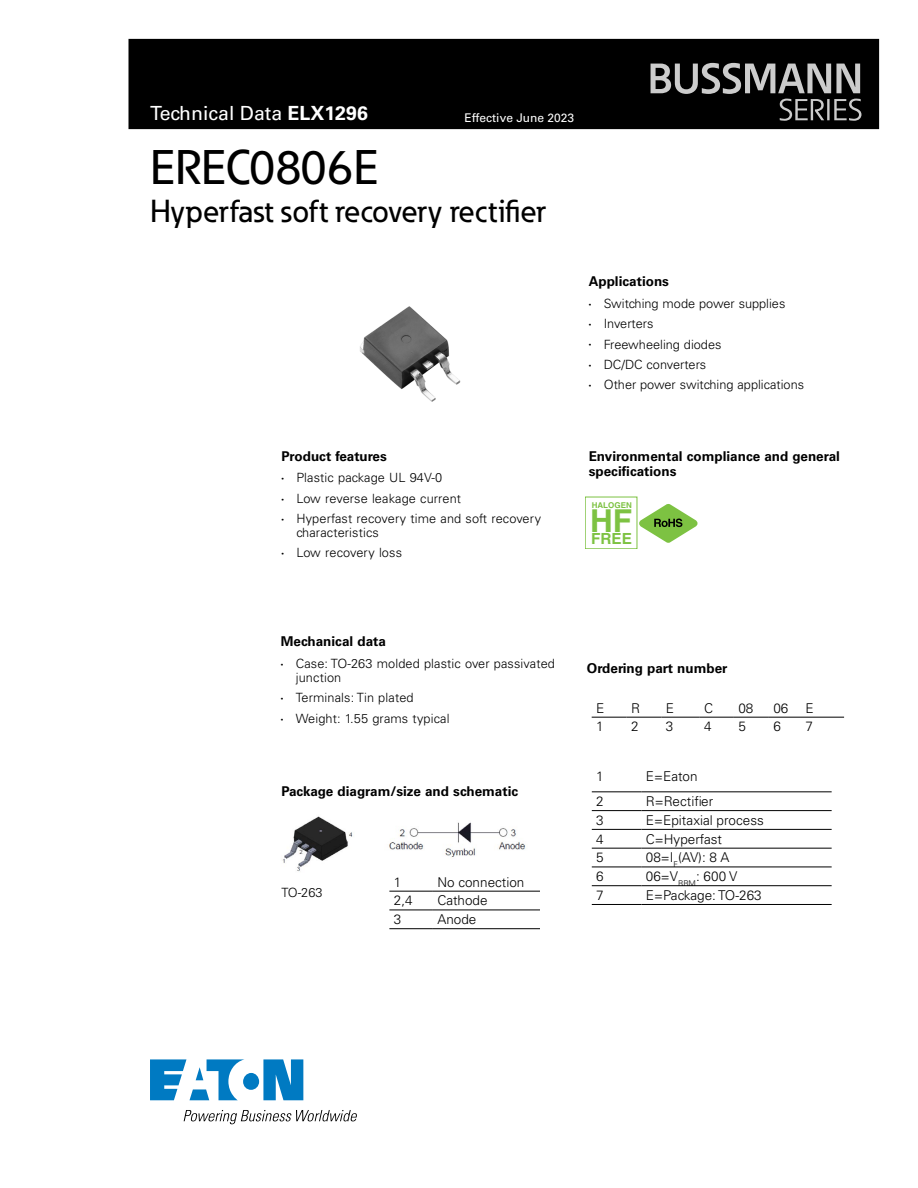
<style>
.page{position:relative;width:918px;height:1188px;background:#fff}
.page>*{position:absolute;margin:0;border:0;box-sizing:border-box;transform-origin:0 0}
.t1{font:500 48px "Eaton";color:#000}
.t2{font:700 31.65px "Helvetica";color:#7dc242}
.t3{font:500 31.5px "Eaton";color:#000}
.t4{font:19.5px "Univers LT Std";color:#fff}
.t5{font:700 15.3px "Helvetica";color:#7dc242}
.t6{font:300 13.5px "Univers LT Std";color:#000}
.t7{font:700 13.5px/15px "Univers LT Std";color:#000}
.t8{font:300 12.75px/14.2px "Univers LT Std";letter-spacing:.01em;color:#000}
.t9{font:12px "Univers LT Std";color:#fff}
.t10{font:700 7.95px "Helvetica";color:#7dc242}
.s1{font-weight:700}
.s2{font-family:"Myriad Pro";font-weight:400;font-size:9px}
</style>
<div class="page">
<div style="left:129px;top:39px;width:750px;height:90px;background:#000"></div>
<svg style="left:651px;top:63px;width:210px;height:58px"></svg>
<svg style="left:150px;top:1059px;width:153px;height:41px"></svg>
<svg style="left:184px;top:1110px;width:173px;height:14px"></svg>
<svg style="left:639px;top:504px;width:59px;height:39px"></svg>
<hr style="left:592px;top:717px;width:35px;height:1px;background:#000">
<hr style="left:627px;top:717px;width:34px;height:1px;background:#000">
<hr style="left:661px;top:717px;width:39px;height:1px;background:#000">
<hr style="left:700px;top:717px;width:34px;height:1px;background:#000">
<hr style="left:734px;top:717px;width:35px;height:1px;background:#000">
<hr style="left:769px;top:717px;width:32px;height:1px;background:#000">
<hr style="left:801px;top:717px;width:43px;height:1px;background:#000">
<hr style="left:592px;top:792px;width:49px;height:1px;background:#000">
<hr style="left:641px;top:792px;width:191px;height:1px;background:#000">
<hr style="left:592px;top:810px;width:49px;height:1px;background:#000">
<hr style="left:641px;top:810px;width:191px;height:1px;background:#000">
<hr style="left:592px;top:829px;width:49px;height:1px;background:#000">
<hr style="left:641px;top:829px;width:191px;height:1px;background:#000">
<hr style="left:592px;top:848px;width:49px;height:1px;background:#000">
<hr style="left:641px;top:848px;width:191px;height:1px;background:#000">
<hr style="left:592px;top:867px;width:49px;height:1px;background:#000">
<hr style="left:641px;top:867px;width:191px;height:1px;background:#000">
<hr style="left:592px;top:885px;width:49px;height:1px;background:#000">
<hr style="left:641px;top:885px;width:191px;height:1px;background:#000">
<hr style="left:592px;top:904px;width:49px;height:1px;background:#000">
<hr style="left:641px;top:904px;width:191px;height:1px;background:#000">
<img style="left:282px;top:816px;width:71px;height:55px">
<img style="left:389px;top:822px;width:137px;height:36px">
<img style="left:360px;top:306px;width:101px;height:96px">
<hr style="left:389px;top:891px;width:44px;height:1px;background:#000">
<hr style="left:433px;top:891px;width:107px;height:1px;background:#000">
<hr style="left:389px;top:910px;width:44px;height:1px;background:#000">
<hr style="left:433px;top:910px;width:107px;height:1px;background:#000">
<hr style="left:389px;top:928px;width:44px;height:1px;background:#000">
<hr style="left:433px;top:928px;width:107px;height:1px;background:#000">
<div style="left:585px;top:497px;width:52px;height:52px;border:1px solid #7dc242"></div>
<h3 class="t4" style="left:150px;top:102px;width:219px">Technical Data <span class="s1">ELX1296</span></h3>
<p class="t9" style="left:464px;top:111px;width:111px">Effective June 2023</p>
<h1 class="t1" style="left:150px;top:138px;width:230px">EREC0806E</h1>
<h3 class="t3" style="left:150px;top:191px;width:397px">Hyperfast soft recovery rectifier</h3>
<p class="t7" style="left:589px;top:274px;width:82px">Applications</p>
<p class="t8" style="left:589px;top:296px;width:198px"><span class="s2">•</span> Switching mode power supplies</p>
<p class="t8" style="left:589px;top:317px;width:66px"><span class="s2">•</span> Inverters</p>
<p class="t8" style="left:589px;top:337px;width:134px"><span class="s2">•</span> Freewheeling diodes</p>
<p class="t8" style="left:589px;top:357px;width:119px"><span class="s2">•</span> DC/DC converters</p>
<p class="t8" style="left:589px;top:377px;width:217px"><span class="s2">•</span> Other power switching applications</p>
<p class="t7" style="left:281px;top:449px;width:107px">Product features</p>
<p class="t8" style="left:281px;top:471px;width:162px"><span class="s2">•</span> Plastic package UL 94V-0</p>
<p class="t8" style="left:281px;top:491px;width:181px"><span class="s2">•</span> Low reverse leakage current</p>
<p class="t8" style="left:296px;top:511px;width:246px;text-indent:-15px"><span class="s2">•</span> Hyperfast recovery time and soft recovery characteristics</p>
<p class="t8" style="left:281px;top:546px;width:122px"><span class="s2">•</span> Low recovery loss</p>
<p class="t7" style="left:589px;top:449px;width:253px">Environmental compliance and general specifications</p>
<p class="t10" style="left:592px;top:500px;width:42px">HALOGEN</p>
<h2 class="t2" style="left:590px;top:501px;width:44px">HF</h2>
<p class="t5" style="left:591px;top:529px;width:42px">FREE</p>
<p class="t7" style="left:281px;top:634px;width:107px">Mechanical data</p>
<p class="t8" style="left:296px;top:656px;width:261px;text-indent:-15px"><span class="s2">•</span> Case: TO-263 molded plastic over passivated junction</p>
<p class="t8" style="left:281px;top:691px;width:134px"><span class="s2">•</span> Terminals: Tin plated</p>
<p class="t8" style="left:281px;top:711px;width:170px"><span class="s2">•</span> Weight: 1.55 grams typical</p>
<p class="t7" style="left:281px;top:784px;width:238px">Package diagram/size and schematic</p>
<p class="t8" style="left:281px;top:885px;width:43px">TO-263</p>
<p class="t6" style="left:394px;top:874px;width:9px">1</p>
<p class="t6" style="left:437px;top:874px;width:89px">No connection</p>
<p class="t6" style="left:394px;top:893px;width:20px">2,4</p>
<p class="t6" style="left:437px;top:893px;width:52px">Cathode</p>
<p class="t6" style="left:394px;top:911px;width:9px">3</p>
<p class="t6" style="left:437px;top:911px;width:41px">Anode</p>
<p class="t7" style="left:587px;top:661px;width:142px">Ordering part number</p>
<p class="t6" style="left:596px;top:700px;width:10px">E</p>
<p class="t6" style="left:631px;top:700px;width:11px">R</p>
<p class="t6" style="left:666px;top:700px;width:10px">E</p>
<p class="t6" style="left:704px;top:700px;width:11px">C</p>
<p class="t6" style="left:738px;top:700px;width:17px">08</p>
<p class="t6" style="left:773px;top:700px;width:17px">06</p>
<p class="t6" style="left:805px;top:700px;width:10px">E</p>
<p class="t6" style="left:596px;top:719px;width:9px">1</p>
<p class="t6" style="left:631px;top:719px;width:9px">2</p>
<p class="t6" style="left:666px;top:719px;width:9px">3</p>
<p class="t6" style="left:704px;top:719px;width:9px">4</p>
<p class="t6" style="left:738px;top:719px;width:9px">5</p>
<p class="t6" style="left:773px;top:719px;width:9px">6</p>
<p class="t6" style="left:805px;top:719px;width:9px">7</p>
<p class="t6" style="left:596px;top:768px;width:9px">1</p>
<p class="t6" style="left:646px;top:768px;width:53px">E=Eaton</p>
<p class="t6" style="left:596px;top:793px;width:9px">2</p>
<p class="t6" style="left:646px;top:793px;width:69px">R=Rectifier</p>
<p class="t6" style="left:596px;top:812px;width:9px">3</p>
<p class="t6" style="left:646px;top:812px;width:119px">E=Epitaxial process</p>
<p class="t6" style="left:596px;top:831px;width:9px">4</p>
<p class="t6" style="left:646px;top:831px;width:78px">C=Hyperfast</p>
<p class="t6" style="left:596px;top:850px;width:9px">5</p>
<p class="t6" style="left:646px;top:850px;width:85px">08=I<sub>F</sub>(AV): 8 A</p>
<p class="t6" style="left:596px;top:868px;width:9px">6</p>
<p class="t6" style="left:646px;top:868px;width:93px">06=V<sub>RRM</sub>: 600 V</p>
<p class="t6" style="left:596px;top:887px;width:9px">7</p>
<p class="t6" style="left:646px;top:887px;width:117px">E=Package: TO-263</p>
</div>
